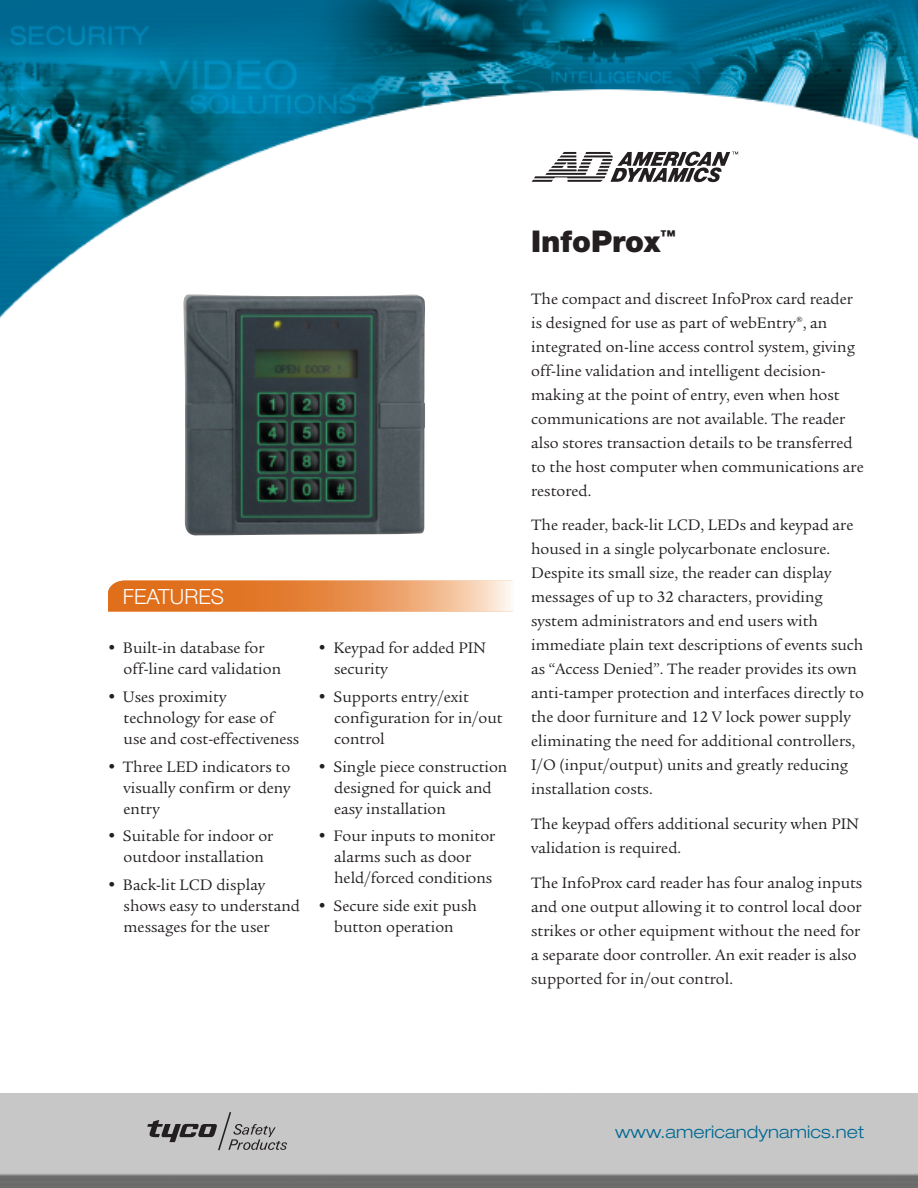
<style>
.page{position:relative;width:918px;height:1188px;background:#fff}
.page>*{position:absolute;margin:0;border:0;box-sizing:border-box;transform-origin:0 0}
.t1{font:900 30px "Helvetica Neue";color:#231f20}
.t2{font:300 21px "Helvetica Neue";color:#fff}
.t3{font:300 expanded 17.25px "Helvetica Neue";letter-spacing:.005em;color:#006893}
.t4{font:16.5px/24px "Legacy Serif";color:#231f20}
.s1{font-family:"Legacy Sans";font-weight:700;font-size:27px}
</style>
<div class="page">
<svg style="left:108px;top:581px;width:405px;height:31px;background:#e89354"></svg>
<img style="left:0;top:0;width:918px;height:318px">
<svg style="left:532px;top:151px;width:206px;height:31px"></svg>
<svg style="left:147px;top:1112px;width:140px;height:38px;background:#a7a7a7"></svg>
<img style="left:183px;top:294px;width:242px;height:242px">
<p class="t2" style="left:123px;top:589px;width:103px">FEATURES</p>
<p class="t4" style="left:124px;top:639px;width:159px;line-height:21px;text-indent:-16px"><span class="s1">•</span> Built-in database for off-line card validation</p>
<p class="t4" style="left:124px;top:688px;width:177px;line-height:21px;text-indent:-16px"><span class="s1">•</span> Uses proximity technology for ease of use and cost-effectiveness</p>
<p class="t4" style="left:124px;top:757px;width:168px;line-height:21px;text-align:justify;text-indent:-16px"><span class="s1">•</span> Three LED indicators to visually confirm or deny entry</p>
<p class="t4" style="left:108px;top:827px;width:167px;line-height:21px;text-align:center"><span class="s1">•</span> Suitable for indoor or outdoor installation</p>
<p class="t4" style="left:124px;top:876px;width:178px;line-height:21px;text-indent:-16px"><span class="s1">•</span> Back-lit LCD display shows easy to understand messages for the user</p>
<p class="t4" style="left:334px;top:639px;width:153px;line-height:21px;text-indent:-16px"><span class="s1">•</span> Keypad for added PIN security</p>
<p class="t4" style="left:334px;top:688px;width:170px;line-height:21px;text-indent:-16px"><span class="s1">•</span> Supports entry/exit configuration for in/out control</p>
<p class="t4" style="left:334px;top:757px;width:175px;line-height:21px;text-indent:-16px"><span class="s1">•</span> Single piece construction designed for quick and easy installation</p>
<p class="t4" style="left:334px;top:827px;width:163px;line-height:21px;text-indent:-16px"><span class="s1">•</span> Four inputs to monitor alarms such as door held/forced conditions</p>
<p class="t4" style="left:319px;top:897px;width:160px;line-height:21px;text-align:center"><span class="s1">•</span> Secure side exit push button operation</p>
<h1 class="t1" style="left:531px;top:231px;width:146px">InfoProx<sup>™</sup></h1>
<p class="t4" style="left:531px;top:288px;width:334px">The compact and discreet InfoProx card reader is designed for use as part of webEntry<sup>®</sup>, an integrated on-line access control system, giving off-line validation and intelligent decision&shy;making at the point of entry, even when host communications are not available. The reader also stores transaction details to be transferred to the host computer when communications are restored.</p>
<p class="t4" style="left:531px;top:515px;width:334px">The reader, back-lit LCD, LEDs and keypad are housed in a single polycarbonate enclosure.<br>Despite its small size, the reader can display messages of up to 32 characters, providing system administrators and end users with immediate plain text descriptions of events such as “Access Denied”. The reader provides its own anti-tamper protection and interfaces directly to the door furniture and 12 V lock power supply eliminating the need for additional controllers, I/O (input/output) units and greatly reducing installation costs.</p>
<p class="t4" style="left:531px;top:814px;width:329px">The keypad offers additional security when PIN validation is required.</p>
<p class="t4" style="left:531px;top:872px;width:333px">The InfoProx card reader has four analog inputs and one output allowing it to control local door strikes or other equipment without the need for a separate door controller. An exit reader is also supported for in/out control.</p>
<p class="t3" style="left:615px;top:1126px;width:251px">www.americandynamics.net</p>
</div>
